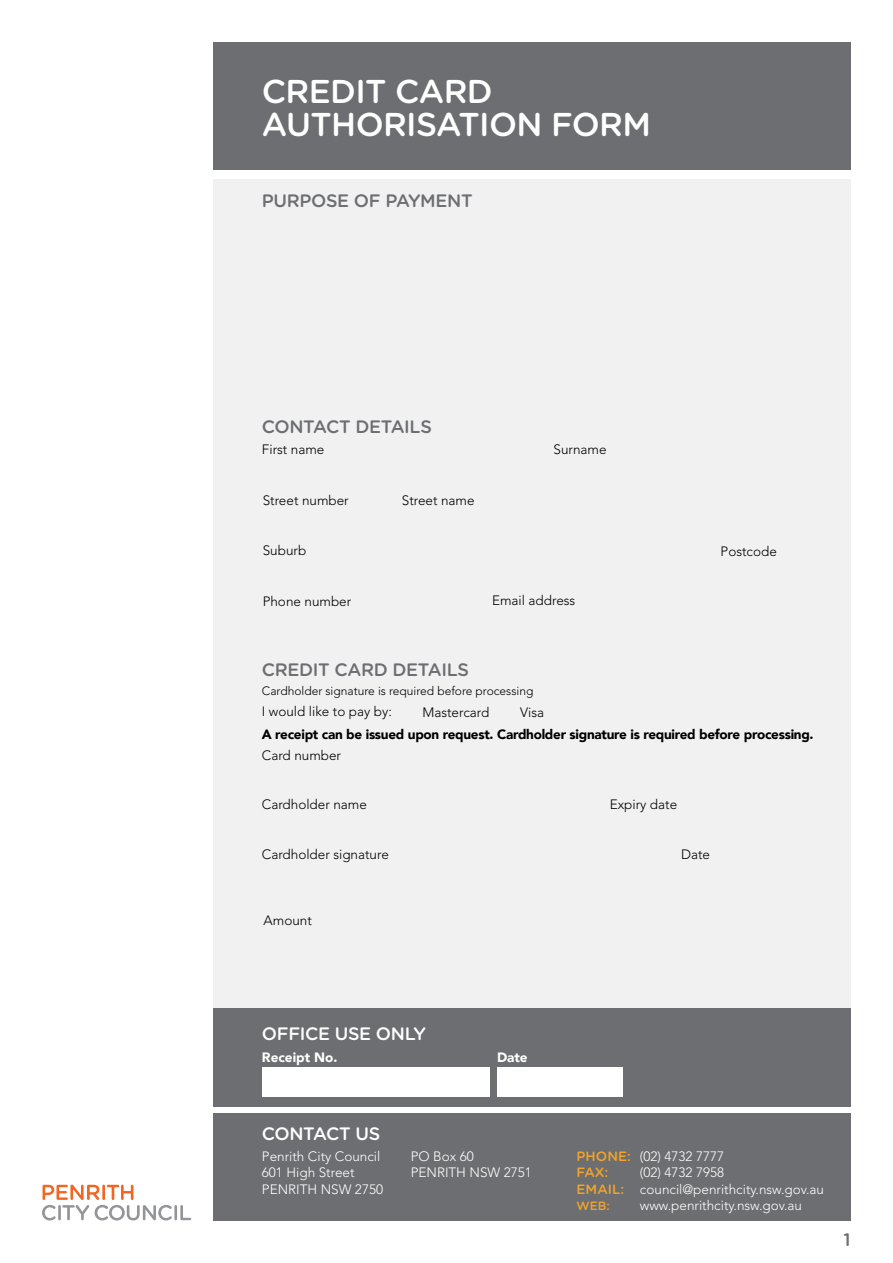
<style>
.page{position:relative;width:893px;height:1263px;background:#fff}
.page>*{position:absolute;margin:0;border:0;box-sizing:border-box;transform-origin:0 0}
.t1{font:500 33px/33px "Gotham Rounded";letter-spacing:-.02em;color:#fff}
.Section_Sub_Heading{font:500 18px "Gotham Rounded";letter-spacing:-.02em;color:#6d6e71}
.Section_Sub_Heading-2{font:500 18px "Gotham Rounded";letter-spacing:-.02em;color:#fff}
.Section_Body_Text{font:300 13.5px "Avenir LT Std";color:#000}
.Section_Body_Text-2{font:300 13.5px "Avenir LT Std";color:#fff}
.Section_Body_Text-3{font:900 13.5px "Avenir LT";letter-spacing:-.02em;color:#000}
.Section_Sub_Heading-3{font:300 13.5px "Avenir LT Std";color:#fff}
.Section_Body_Text-4{font:900 13.5px "Avenir LT";color:#fff}
.Section_Body_Text-5{font:500 13.5px "Gotham Rounded";color:#f2a42a}
.Italic_instructions{font:300 12px "Avenir LT Std";color:#000}
.Section_Body_Text-6{font:500 12px "Gotham Rounded";color:#f2a42a}
.s1{font-family:"Gotham Rounded";font-weight:500;color:#f2a42a}
</style>
<div class="page">
<svg style="left:42px;top:1185px;width:149px;height:35px"></svg>
<div style="left:213px;top:179px;width:637px;height:919px;background:#f1f1f2"></div>
<div style="left:213px;top:43px;width:637px;height:127px;background:#6d6e71"></div>
<div style="left:213px;top:1113px;width:637px;height:107px;background:#6d6e71"></div>
<div style="left:213px;top:1008px;width:637px;height:99px;background:#6d6e71"></div>
<div style="left:262px;top:1067px;width:228px;height:30px;background:#fff"></div>
<div style="left:497px;top:1067px;width:126px;height:30px;background:#fff"></div>
<p class="t1" style="left:262px;top:73px;width:391px">CREDIT CARD<br>AUTHORISATION FORM</p>
<p class="Section_Sub_Heading" style="left:262px;top:187px;width:212px">PURPOSE OF PAYMENT</p>
<p class="Section_Sub_Heading" style="left:262px;top:414px;width:171px">CONTACT DETAILS</p>
<p class="Section_Body_Text" style="left:262px;top:441px;width:64px">First name</p>
<p class="Section_Body_Text" style="left:554px;top:441px;width:55px">Surname</p>
<p class="Section_Body_Text" style="left:263px;top:492px;width:88px">Street number</p>
<p class="Section_Body_Text" style="left:402px;top:492px;width:74px">Street name</p>
<p class="Section_Body_Text" style="left:263px;top:543px;width:45px">Suburb</p>
<p class="Section_Body_Text" style="left:721px;top:543px;width:58px">Postcode</p>
<p class="Section_Body_Text" style="left:263px;top:593px;width:90px">Phone number</p>
<p class="Section_Body_Text" style="left:492px;top:593px;width:85px">Email address</p>
<p class="Section_Sub_Heading" style="left:262px;top:657px;width:209px">CREDIT CARD DETAILS</p>
<p class="Italic_instructions" style="left:262px;top:684px;width:273px">Cardholder signature is required before processing</p>
<p class="Section_Body_Text" style="left:262px;top:704px;width:132px">I would like to pay by:</p>
<p class="Section_Body_Text" style="left:422px;top:705px;width:69px">Mastercard</p>
<p class="Section_Body_Text" style="left:520px;top:705px;width:26px">Visa</p>
<p class="Section_Body_Text-3" style="left:262px;top:726px;width:553px">A receipt can be issued upon request. Cardholder signature is required before processing.</p>
<p class="Section_Body_Text" style="left:262px;top:747px;width:81px">Card number</p>
<p class="Section_Body_Text" style="left:262px;top:797px;width:107px">Cardholder name</p>
<p class="Section_Body_Text" style="left:610px;top:797px;width:69px">Expiry date</p>
<p class="Section_Body_Text" style="left:262px;top:846px;width:129px">Cardholder signature</p>
<p class="Section_Body_Text" style="left:681px;top:846px;width:31px">Date</p>
<p class="Section_Body_Text" style="left:264px;top:912px;width:50px">Amount</p>
<p class="Section_Sub_Heading-2" style="left:262px;top:1021px;width:165px">OFFICE USE ONLY</p>
<p class="Section_Body_Text-4" style="left:262px;top:1049px;width:77px">Receipt No.</p>
<p class="Section_Body_Text-4" style="left:497px;top:1049px;width:32px">Date</p>
<p class="Section_Sub_Heading-2" style="left:262px;top:1121px;width:120px">CONTACT US</p>
<p class="Section_Sub_Heading-3" style="left:262px;top:1148px;width:120px">Penrith City Council</p>
<p class="Section_Sub_Heading-3" style="left:411px;top:1148px;width:65px">PO Box 60</p>
<p class="Section_Sub_Heading-3" style="left:577px;top:1148px;width:149px"><span class="s1">PHONE:</span> (02) 4732 7777</p>
<p class="Section_Body_Text-2" style="left:262px;top:1165px;width:94px">601 High Street</p>
<p class="Section_Body_Text-2" style="left:411px;top:1165px;width:123px">PENRITH NSW 2751</p>
<p class="Section_Body_Text-5" style="left:577px;top:1163px;width:33px">FAX:</p>
<p class="Section_Body_Text-2" style="left:640px;top:1165px;width:86px">(02) 4732 7958</p>
<p class="Section_Body_Text-2" style="left:262px;top:1181px;width:123px">PENRITH NSW 2750</p>
<p class="Section_Body_Text-2" style="left:577px;top:1181px;width:249px"><span class="s1">EMAIL:</span> council@penrithcity.nsw.gov.au</p>
<p class="Section_Body_Text-6" style="left:577px;top:1197px;width:35px">WEB:</p>
<p class="Section_Body_Text-2" style="left:640px;top:1198px;width:164px">www.penrithcity.nsw.gov.au</p>
<h2 class="Section_Sub_Heading" style="left:843px;top:1226px;width:9px">1</h2>
</div>
